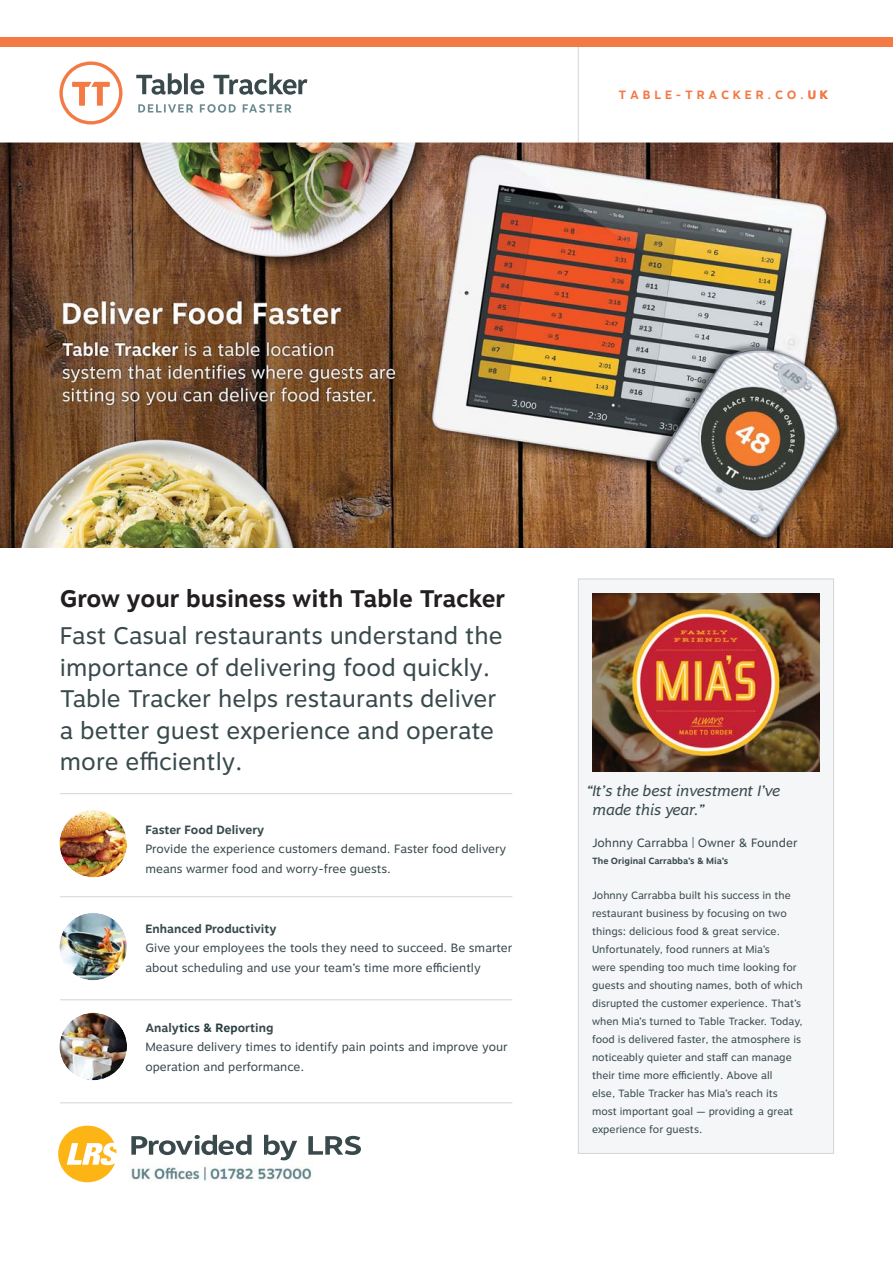
<style>
.page{position:relative;width:893px;height:1263px;background:#fff}
.page>*{position:absolute;margin:0;border:0;box-sizing:border-box;transform-origin:0 0}
.t1{font:24px/31.5px "Motiva Sans";color:#39494c}
.t2{font:700 24px "Motiva Sans";color:#231f20}
.t3{font:italic 15px/19.5px "Motiva Sans";color:#39494c}
.t4{font:12px/19.5px "Motiva Sans";color:#39494c}
.t5{font:700 12px "Motiva Sans";color:#39494c}
.t6{font:700 12px "Motiva Sans";letter-spacing:.31em;color:#f47a45}
.t7{font:10.5px/18px "Motiva Sans";color:#39494c}
.t8{font:700 9px "Motiva Sans";color:#39494c}
.s1{font-weight:700}
.s2{font-weight:700;color:#263c40}
</style>
<div class="page">
<svg style="left:136px;top:73px;width:171px;height:22px"></svg>
<svg style="left:138px;top:104px;width:153px;height:9px"></svg>
<svg style="left:59px;top:61px;width:63px;height:64px"></svg>
<hr style="left:578px;top:37px;width:1px;height:106px;background:#d6d4d4">
<div style="left:0;top:37px;width:893px;height:10px;background:#f47a45"></div>
<hr style="left:0;top:142px;width:893px;height:1px;background:#d6d4d4">
<svg style="left:58px;top:1126px;width:59px;height:56px"></svg>
<img style="left:0;top:143px;width:893px;height:405px">
<img style="left:59px;top:810px;width:68px;height:67px;border-radius:50%">
<img style="left:59px;top:913px;width:68px;height:67px;border-radius:50%">
<img style="left:59px;top:1013px;width:68px;height:67px;border-radius:50%">
<div style="left:578px;top:579px;width:255px;height:574px;background:#f4f6f8"></div>
<div style="left:578px;top:579px;width:256px;height:575px;border:1px solid #d6d4d4"></div>
<img style="left:592px;top:593px;width:228px;height:179px">
<hr style="left:60px;top:999px;width:452px;height:1px;background:#d6d4d4">
<hr style="left:60px;top:896px;width:452px;height:1px;background:#d6d4d4">
<hr style="left:60px;top:793px;width:452px;height:1px;background:#d6d4d4">
<hr style="left:60px;top:1102px;width:452px;height:1px;background:#d6d4d4">
<img style="left:130px;top:1166px;width:182px;height:16px">
<svg style="left:131px;top:1135px;width:230px;height:26px"></svg>
<p class="t6" style="left:618px;top:90px;width:179px">TABLE-TRACKER.CO</p>
<h1 class="t2" style="left:60px;top:588px;width:447px">Grow your business with Table Tracker</h1>
<h1 class="t1" style="left:60px;top:621px;width:444px">Fast Casual restaurants understand the importance of delivering food quickly.<br>Table Tracker helps restaurants deliver a better guest experience and operate more efficiently.</h1>
<p class="t5" style="left:145px;top:824px;width:121px">Faster Food Delivery</p>
<p class="t4" style="left:145px;top:840px;width:363px">Provide the experience customers demand. Faster food delivery means warmer food and worry-free guests.</p>
<p class="t5" style="left:145px;top:923px;width:133px">Enhanced Productivity</p>
<p class="t4" style="left:145px;top:939px;width:368px">Give your employees the tools they need to succeed. Be smarter about scheduling and use your team’s time more efficiently</p>
<p class="t4" style="left:145px;top:1018px;width:364px"><span class="s1">Analy</span><span class="s2">tics &amp; Rep</span><span class="s1">orting<br></span>Measure delivery times to identify pain points and improve your operation and performance.</p>
<h2 class="t3" style="left:592px;top:781px;width:189px;text-indent:-6px">“It’s the best investment I’ve made this year.”</h2>
<p class="t4" style="left:592px;top:834px;width:207px">Johnny Carrabba | Owner &amp; Founder</p>
<p class="t8" style="left:592px;top:857px;width:138px">The Original Carrabba’s &amp; Mia’s</p>
<p class="t7" style="left:592px;top:887px;width:212px">Johnny Carrabba built his success in the restaurant business by focusing on two things: delicious food &amp; great service.<br>Unfortunately, food runners at Mia’s<br>were spending too much time looking for guests and shouting names, both of which disrupted the customer experience. That’s when Mia’s turned to Table Tracker. Today, food is delivered faster, the atmosphere is noticeably quieter and staff can manage their time more efficiently. Above all<br>else, Table Tracker has Mia’s reach its most important goal — providing a great experience for guests.</p>
</div>
